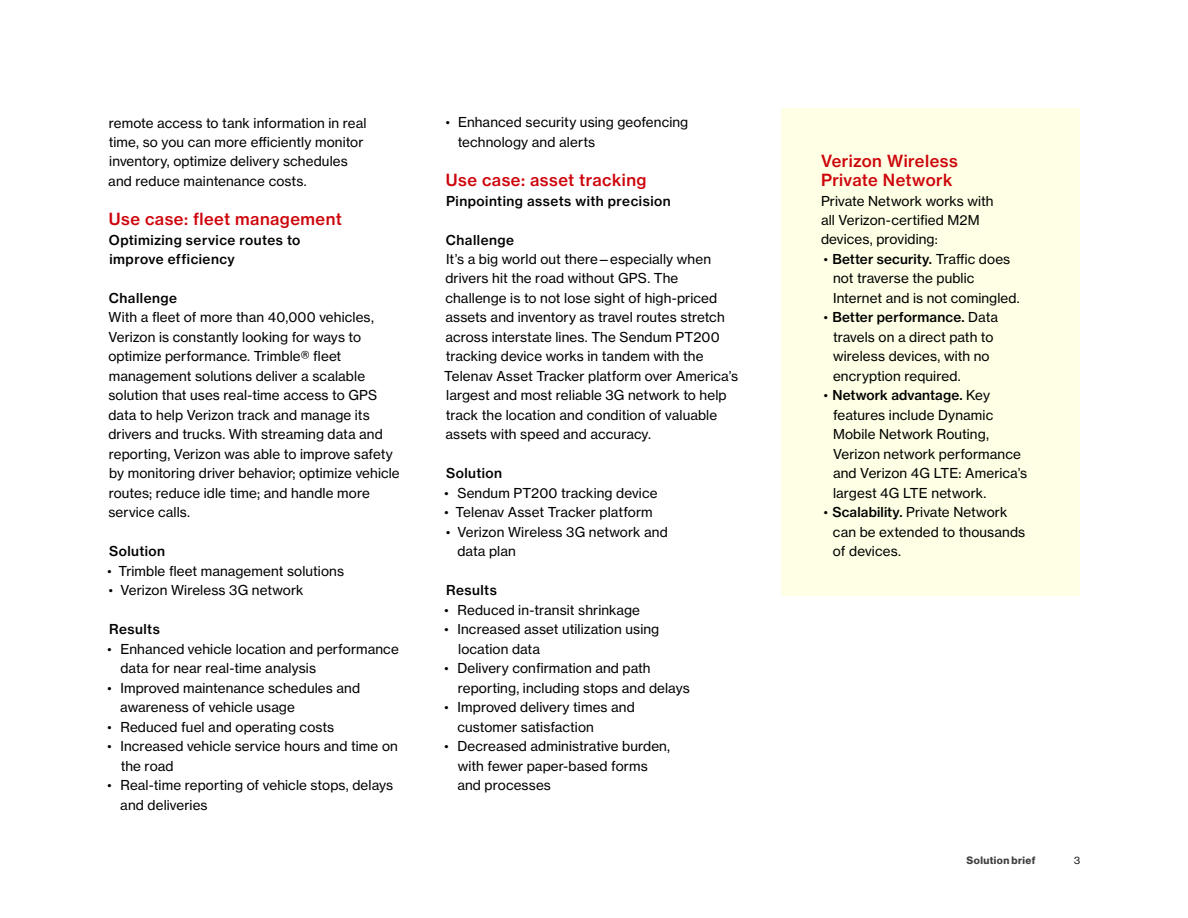
<style>
.page{position:relative;width:1188px;height:918px;background:#fff}
.page>*{position:absolute;margin:0;border:0;box-sizing:border-box;transform-origin:0 0}
.t1{font:16.5px/19.5px "N Haas Grotesk TX Std 65 Md";letter-spacing:.025em;color:#cd040b}
.t2{font:13.5px/19.5px "N Haas Grotesk TX Std 55 Rg";letter-spacing:.01em;color:#000}
.t3{font:13.5px/19.5px "N Haas Grotesk TX Std 65 Md";letter-spacing:.035em;color:#000}
.t4{font:13.5px "N Haas Grotesk TX Std 65 Md";letter-spacing:.01em;color:#000}
.t5{font:10.5px "N Haas Grotesk DS Std 75 Bd";letter-spacing:.045em;color:#404040}
.t6{font:10.5px "N Haas Grotesk DS Std 55 Rg";color:#000}
.s1{font-family:"N Haas Grotesk DS Std 55 Rg"}
.s2{font-family:"N Haas Grotesk TX Std 55 Rg"}
.s3{font-family:"N Haas Grotesk TX Std 65 Md"}
</style>
<div class="page">
<div style="left:782px;top:108px;width:298px;height:488px;background:#feffe4"></div>
<p class="t2" style="left:108px;top:113px;width:260px">remote access to tank information in real time, so you can more efficiently monitor inventory, optimize delivery schedules and reduce maintenance costs.</p>
<p class="t1" style="left:109px;top:209px;width:235px">Use case: fleet management</p>
<p class="t3" style="left:109px;top:230px;width:193px">Optimizing service routes to improve efficiency</p>
<p class="t3" style="left:109px;top:288px;width:70px">Challenge</p>
<p class="t2" style="left:108px;top:308px;width:293px">With a fleet of more than 40,000 vehicles, Verizon is constantly looking for ways to optimize performance. Trimble® fleet management solutions deliver a scalable solution that uses real-time access to GPS data to help Verizon track and manage its drivers and trucks. With streaming data and reporting, Verizon was able to improve safety by monitoring driver behavior; optimize vehicle routes; reduce idle time; and handle more service calls.</p>
<p class="t3" style="left:109px;top:542px;width:58px">Solution</p>
<p class="t2" style="left:107px;top:561px;width:238px"><span class="s1">•</span> Trimble fleet management solutions</p>
<p class="t2" style="left:109px;top:581px;width:196px"><span class="s1">•</span> Verizon Wireless 3G network</p>
<p class="t3" style="left:109px;top:620px;width:52px">Results</p>
<p class="t2" style="left:120px;top:639px;width:280px;text-indent:-13px"><span class="s1">•</span> Enhanced vehicle location and performance data for near real-time analysis</p>
<p class="t2" style="left:120px;top:678px;width:241px;text-indent:-13px"><span class="s1">•</span> Improved maintenance schedules and awareness of vehicle usage</p>
<p class="t2" style="left:107px;top:717px;width:228px"><span class="s1">•</span> Reduced fuel and operating costs</p>
<p class="t2" style="left:121px;top:737px;width:279px;text-indent:-13px"><span class="s1">•</span> Increased vehicle service hours and time on the road</p>
<p class="t2" style="left:120px;top:776px;width:274px;text-indent:-13px"><span class="s1">•</span> Real-time reporting of vehicle stops, delays and deliveries</p>
<p class="t2" style="left:458px;top:113px;width:232px;text-indent:-12px"><span class="s1">•</span> Enhanced security using geofencing technology and alerts</p>
<p class="t1" style="left:446px;top:170px;width:202px">Use case: asset tracking</p>
<p class="t3" style="left:446px;top:191px;width:226px">Pinpointing assets with precision</p>
<p class="t3" style="left:446px;top:230px;width:70px">Challenge</p>
<p class="t2" style="left:444px;top:249px;width:295px">It’s a big world out there—especially when drivers hit the road without GPS. The challenge is to not lose sight of high-priced assets and inventory as travel routes stretch across interstate lines. The Sendum PT200 tracking device works in tandem with the Telenav Asset Tracker platform over America’s largest and most reliable 3G network to help track the location and condition of valuable assets with speed and accuracy.</p>
<p class="t3" style="left:446px;top:464px;width:58px">Solution</p>
<p class="t2" style="left:445px;top:483px;width:215px"><span class="s1">•</span> Sendum PT200 tracking device</p>
<p class="t2" style="left:445px;top:503px;width:210px"><span class="s1">•</span> Telenav Asset Tracker platform</p>
<p class="t2" style="left:457px;top:522px;width:212px;text-indent:-11px"><span class="s1">•</span> Verizon Wireless 3G network and data plan</p>
<p class="t3" style="left:446px;top:581px;width:52px">Results</p>
<p class="t2" style="left:445px;top:600px;width:197px"><span class="s1">•</span> Reduced in-transit shrinkage</p>
<p class="t2" style="left:458px;top:620px;width:203px;text-indent:-14px"><span class="s1">•</span> Increased asset utilization using location data</p>
<p class="t2" style="left:458px;top:659px;width:234px;text-indent:-13px"><span class="s1">•</span> Delivery confirmation and path reporting, including stops and delays</p>
<p class="t2" style="left:457px;top:698px;width:179px;text-indent:-13px"><span class="s1">•</span> Improved delivery times and customer satisfaction</p>
<p class="t2" style="left:457px;top:737px;width:214px;text-indent:-13px"><span class="s1">•</span> Decreased administrative burden, with fewer paper-based forms and processes</p>
<p class="t1" style="left:821px;top:151px;width:138px">Verizon Wireless<br>Private Network</p>
<p class="t2" style="left:821px;top:191px;width:174px">Private Network works with all Verizon-certified M2M devices, providing:</p>
<p class="t4" style="left:824px;top:251px;width:188px"><span class="s1">•</span> Better security. <span class="s2">Traffic does</span></p>
<p class="t2" style="left:833px;top:269px;width:188px">not traverse the public<br>Internet and is not comingled.</p>
<p class="t4" style="left:824px;top:309px;width:176px"><span class="s1">•</span> Better performance. <span class="s2">Data</span></p>
<p class="t2" style="left:833px;top:327px;width:162px">travels on a direct path to wireless devices, with no encryption required.</p>
<p class="t4" style="left:824px;top:387px;width:168px"><span class="s1">•</span> Network advantage. <span class="s2">Key</span></p>
<p class="t2" style="left:833px;top:405px;width:196px">features include Dynamic<br>Mobile Network Routing,<br>Verizon network performance and Verizon 4G LTE: America’s largest 4G LTE network.</p>
<p class="t2" style="left:833px;top:503px;width:194px;text-indent:-9px"><span class="s1">•</span> <span class="s3">Scalability.</span> Private Network can be extended to thousands of devices.</p>
<p class="t5" style="left:967px;top:854px;width:70px">Solution brief</p>
<p class="t6" style="left:1074px;top:854px;width:7px">3</p>
</div>
